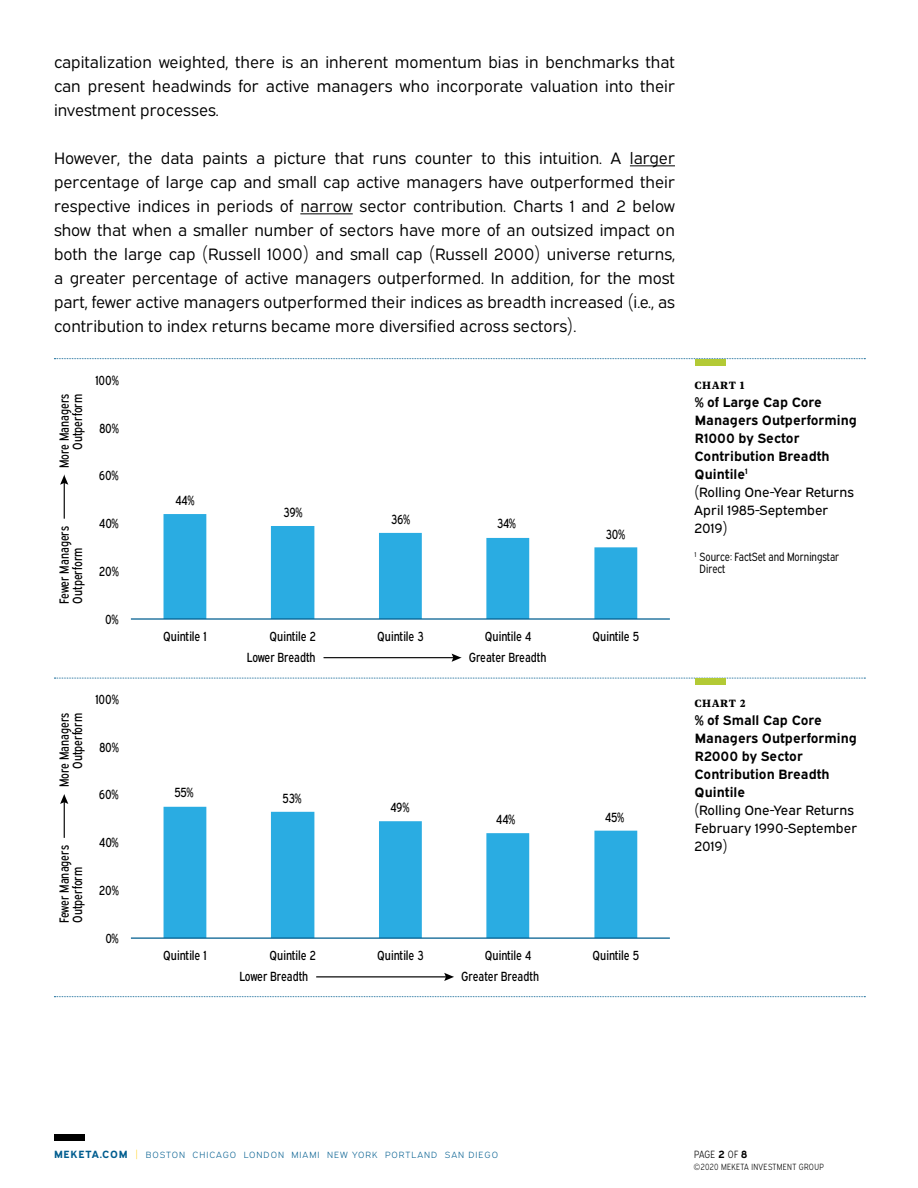
<style>
.page{position:relative;width:918px;height:1188px;background:#fff}
.page>*{position:absolute;margin:0;border:0;box-sizing:border-box;transform-origin:0 0}
.t1{font:16.5px/24px "Expressway Bk";color:#000;text-align:justify}
.t2{font:700 13.5px/18px "Expressway Rg";color:#000}
.t3{font:13.5px/18px "Expressway Rg";color:#000}
.t4{font:600 13.5px "Geller Text";letter-spacing:.04em;color:#000}
.t5{font:13.35px/13.4px "Expressway Cd Rg";color:#000}
.t6{font:13.2px "Expressway Cd Rg";letter-spacing:-.01em;color:#000}
.t7{font:12px/12px "Expressway Cd Bk";color:#000}
.t8{font:10.5px "Expressway Cd Lt";letter-spacing:.02em;color:#000}
.t9{font:9px "Expressway Lt";letter-spacing:.11em;color:#005d8f}
.t10{font:9px "Expressway Cd Lt";letter-spacing:.04em;color:#000}
.s1{font-weight:400}
.s2{font-family:"Expressway Rg";font-weight:700;font-size:10.5px}
.s3{font-family:"Expressway Cd Lt";font-size:10.5px;color:#ffcb05}
.s4{font-family:"Expressway Rg";font-weight:700}
.s5{font-family:"Expressway Lt"}
</style>
<div class="page">
<div style="left:54px;top:1134px;width:31px;height:7px;background:#000"></div>
<hr style="left:630px;top:166px;width:45px;height:1px;background:#000">
<hr style="left:300px;top:214px;width:53px;height:1px;background:#000">
<svg style="left:54px;top:358px;width:811px;height:1px"></svg>
<svg style="left:54px;top:678px;width:811px;height:1px"></svg>
<div style="left:695px;top:359px;width:31px;height:7px;background:#b3ca35"></div>
<svg style="left:164px;top:514px;width:473px;height:104px"></svg>
<hr style="left:131px;top:618px;width:539px;height:2px;background:#005e90">
<hr style="left:324px;top:657px;width:131px;height:1px;background:#000">
<svg style="left:452px;top:654px;width:9px;height:8px"></svg>
<hr style="left:64px;top:482px;width:1px;height:37px;background:#000">
<svg style="left:60px;top:475px;width:8px;height:10px"></svg>
<svg style="left:54px;top:996px;width:811px;height:1px"></svg>
<div style="left:695px;top:678px;width:31px;height:6px;background:#b3ca35"></div>
<hr style="left:316px;top:976px;width:131px;height:1px;background:#000">
<svg style="left:444px;top:973px;width:10px;height:8px"></svg>
<hr style="left:64px;top:801px;width:1px;height:37px;background:#000">
<svg style="left:60px;top:794px;width:8px;height:10px"></svg>
<svg style="left:164px;top:807px;width:473px;height:130px"></svg>
<hr style="left:131px;top:937px;width:539px;height:2px;background:#005e90">
<p class="t1" style="left:54px;top:48px;width:623px">capitalization weighted, there is an inherent momentum bias in benchmarks that can present headwinds for active managers who incorporate valuation into their investment processes.</p>
<p class="t1" style="left:54px;top:144px;width:623px">However, the data paints a picture that runs counter to this intuition. A larger percentage of large cap and small cap active managers have outperformed their respective indices in periods of narrow sector contribution. Charts 1 and 2 below show that when a smaller number of sectors have more of an outsized impact on both the large cap (Russell 1000) and small cap (Russell 2000) universe returns, a greater percentage of active managers outperformed. In addition, for the most part, fewer active managers outperformed their indices as breadth increased (i.e., as contribution to index returns became more diversified across sectors).</p>
<p class="t5" style="left:56px;top:468px;width:76px;text-align:right;rotate:-90deg">More Managers<br>Outperform</p>
<p class="t6" style="left:95px;top:370px;width:25px">100%</p>
<p class="t6" style="left:99px;top:418px;width:21px">80%</p>
<p class="t6" style="left:99px;top:465px;width:21px">60%</p>
<p class="t5" style="left:56px;top:604px;width:79px;rotate:-90deg">Fewer Managers<br>Outperform</p>
<p class="t6" style="left:99px;top:513px;width:21px">40%</p>
<p class="t6" style="left:99px;top:561px;width:21px">20%</p>
<p class="t6" style="left:105px;top:609px;width:14px">0%</p>
<p class="t5" style="left:56px;top:787px;width:76px;text-align:right;rotate:-90deg">More Managers<br>Outperform</p>
<p class="t6" style="left:95px;top:689px;width:25px">100%</p>
<p class="t6" style="left:99px;top:737px;width:21px">80%</p>
<p class="t6" style="left:99px;top:784px;width:21px">60%</p>
<p class="t5" style="left:56px;top:923px;width:79px;rotate:-90deg">Fewer Managers<br>Outperform</p>
<p class="t6" style="left:99px;top:832px;width:21px">40%</p>
<p class="t6" style="left:99px;top:880px;width:21px">20%</p>
<p class="t6" style="left:105px;top:928px;width:14px">0%</p>
<p class="t5" style="left:175px;top:492px;width:20px">44%</p>
<p class="t5" style="left:283px;top:504px;width:20px">39%</p>
<p class="t5" style="left:391px;top:511px;width:20px">36%</p>
<p class="t5" style="left:497px;top:516px;width:20px">34%</p>
<p class="t5" style="left:606px;top:526px;width:21px">30%</p>
<p class="t6" style="left:163px;top:626px;width:45px">Quintile 1</p>
<p class="t6" style="left:269px;top:626px;width:48px">Quintile 2</p>
<p class="t6" style="left:377px;top:626px;width:48px">Quintile 3</p>
<p class="t6" style="left:485px;top:626px;width:48px">Quintile 4</p>
<p class="t6" style="left:592px;top:626px;width:48px">Quintile 5</p>
<p class="t5" style="left:247px;top:649px;width:70px">Lower Breadth</p>
<p class="t5" style="left:469px;top:649px;width:79px">Greater Breadth</p>
<p class="t5" style="left:174px;top:784px;width:20px">55%</p>
<p class="t5" style="left:283px;top:790px;width:20px">53%</p>
<p class="t5" style="left:391px;top:800px;width:20px">49%</p>
<p class="t5" style="left:496px;top:812px;width:20px">44%</p>
<p class="t5" style="left:605px;top:809px;width:21px">45%</p>
<p class="t6" style="left:163px;top:945px;width:45px">Quintile 1</p>
<p class="t6" style="left:269px;top:945px;width:48px">Quintile 2</p>
<p class="t6" style="left:377px;top:945px;width:48px">Quintile 3</p>
<p class="t6" style="left:485px;top:945px;width:48px">Quintile 4</p>
<p class="t6" style="left:592px;top:945px;width:48px">Quintile 5</p>
<p class="t5" style="left:240px;top:969px;width:70px">Lower Breadth</p>
<p class="t5" style="left:461px;top:969px;width:79px">Greater Breadth</p>
<p class="t4" style="left:694px;top:375px;width:52px">chart 1</p>
<p class="t2" style="left:694px;top:392px;width:164px">% of Large Cap Core<br>Managers Outperforming<br>R1000 by Sector<br>Contribution Breadth<br>Quintile<sup>1<br></sup><span class="s1">(Rolling One-Year Returns<br>April 1985-September<br>2019)</span></p>
<p class="t7" style="left:700px;top:550px;width:141px;text-indent:-5px"><sup>1</sup> Source: FactSet and Morningstar<br>Direct</p>
<p class="t4" style="left:694px;top:694px;width:53px">chart 2</p>
<p class="t2" style="left:695px;top:710px;width:164px">% of Small Cap Core<br>Managers Outperforming<br>R2000 by Sector<br>Contribution Breadth<br>Quintile</p>
<p class="t3" style="left:694px;top:800px;width:165px">(Rolling One-Year Returns<br>February 1990-September<br>2019)</p>
<p class="t9" style="left:54px;top:1148px;width:446px"><span class="s2">MEKETA.COM</span> <span class="s3">|</span> BOSTON CHICAGO LONDON MIAMI NEW YORK PORTLAND SAN DIEGO</p>
<p class="t8" style="left:694px;top:1146px;width:54px">PAGE <span class="s4">2</span> OF <span class="s4">8</span></p>
<p class="t10" style="left:694px;top:1160px;width:132px"><span class="s5">©</span>2020 MEKETA INVESTMENT GROUP</p>
</div>
